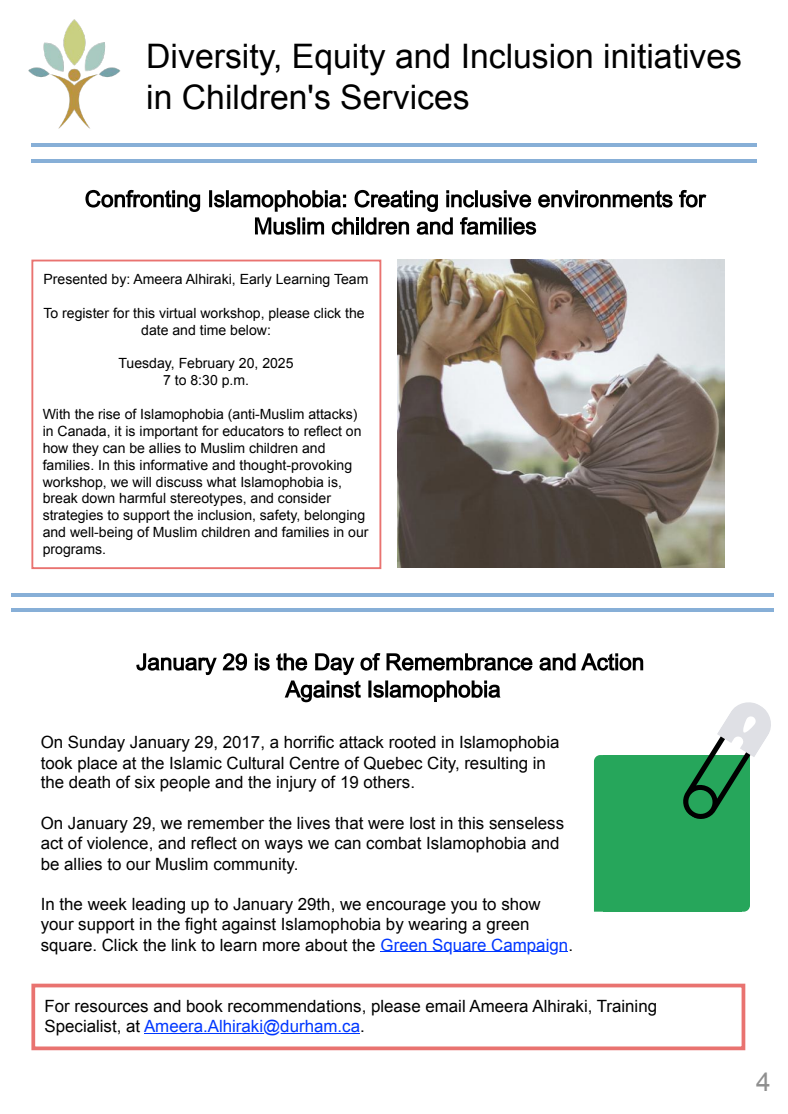
<style>
.page{position:relative;width:788px;height:1114px;background:#fff}
.page>*{position:absolute;margin:0;border:0;box-sizing:border-box;transform-origin:0 0}
.t1{font:33.75px/40.2px "Arial";color:#000}
.t2{font:26.25px "Arial";color:#8f8f8f}
.t3{font:16.88px/20.1px "Arial";color:#000}
.t4{font:14px/16.9px "Arial";color:#000;text-align:center}
.s1{color:#0037ff}
</style>
<div class="page">
<hr style="left:31px;top:143px;width:68px;height:4px;background:#87afd7">
<hr style="left:31px;top:159px;width:68px;height:3px;background:#87afd7">
<hr style="left:87px;top:143px;width:68px;height:4px;background:#87afd7">
<hr style="left:87px;top:159px;width:68px;height:3px;background:#87afd7">
<hr style="left:144px;top:143px;width:67px;height:4px;background:#87afd7">
<hr style="left:144px;top:159px;width:67px;height:3px;background:#87afd7">
<hr style="left:200px;top:143px;width:68px;height:4px;background:#87afd7">
<hr style="left:200px;top:159px;width:68px;height:3px;background:#87afd7">
<hr style="left:256px;top:143px;width:68px;height:4px;background:#87afd7">
<hr style="left:256px;top:159px;width:68px;height:3px;background:#87afd7">
<hr style="left:312px;top:143px;width:68px;height:4px;background:#87afd7">
<hr style="left:312px;top:159px;width:68px;height:3px;background:#87afd7">
<hr style="left:369px;top:143px;width:67px;height:4px;background:#87afd7">
<hr style="left:369px;top:159px;width:67px;height:3px;background:#87afd7">
<hr style="left:425px;top:143px;width:68px;height:4px;background:#87afd7">
<hr style="left:425px;top:159px;width:68px;height:3px;background:#87afd7">
<hr style="left:481px;top:143px;width:68px;height:4px;background:#87afd7">
<hr style="left:481px;top:159px;width:68px;height:3px;background:#87afd7">
<hr style="left:537px;top:143px;width:68px;height:4px;background:#87afd7">
<hr style="left:537px;top:159px;width:68px;height:3px;background:#87afd7">
<hr style="left:594px;top:143px;width:67px;height:4px;background:#87afd7">
<hr style="left:594px;top:159px;width:67px;height:3px;background:#87afd7">
<hr style="left:650px;top:143px;width:68px;height:4px;background:#87afd7">
<hr style="left:650px;top:159px;width:68px;height:3px;background:#87afd7">
<hr style="left:706px;top:143px;width:50px;height:4px;background:#87afd7">
<hr style="left:706px;top:159px;width:50px;height:3px;background:#87afd7">
<img style="left:28px;top:19px;width:93px;height:110px">
<svg style="left:85px;top:190px;width:621px;height:45px"></svg>
<hr style="left:11px;top:609px;width:68px;height:3px;background:#87afd7">
<hr style="left:11px;top:593px;width:68px;height:3px;background:#87afd7">
<hr style="left:67px;top:609px;width:68px;height:3px;background:#87afd7">
<hr style="left:67px;top:593px;width:68px;height:3px;background:#87afd7">
<hr style="left:124px;top:609px;width:67px;height:3px;background:#87afd7">
<hr style="left:124px;top:593px;width:67px;height:3px;background:#87afd7">
<hr style="left:180px;top:609px;width:67px;height:3px;background:#87afd7">
<hr style="left:180px;top:593px;width:67px;height:3px;background:#87afd7">
<hr style="left:236px;top:609px;width:68px;height:3px;background:#87afd7">
<hr style="left:236px;top:593px;width:68px;height:3px;background:#87afd7">
<hr style="left:292px;top:609px;width:68px;height:3px;background:#87afd7">
<hr style="left:292px;top:593px;width:68px;height:3px;background:#87afd7">
<hr style="left:349px;top:609px;width:67px;height:3px;background:#87afd7">
<hr style="left:349px;top:593px;width:67px;height:3px;background:#87afd7">
<hr style="left:405px;top:609px;width:67px;height:3px;background:#87afd7">
<hr style="left:405px;top:593px;width:67px;height:3px;background:#87afd7">
<hr style="left:461px;top:609px;width:68px;height:3px;background:#87afd7">
<hr style="left:461px;top:593px;width:68px;height:3px;background:#87afd7">
<hr style="left:517px;top:609px;width:68px;height:3px;background:#87afd7">
<hr style="left:517px;top:593px;width:68px;height:3px;background:#87afd7">
<hr style="left:574px;top:609px;width:67px;height:3px;background:#87afd7">
<hr style="left:574px;top:593px;width:67px;height:3px;background:#87afd7">
<hr style="left:630px;top:609px;width:67px;height:3px;background:#87afd7">
<hr style="left:630px;top:593px;width:67px;height:3px;background:#87afd7">
<hr style="left:686px;top:609px;width:68px;height:3px;background:#87afd7">
<hr style="left:686px;top:593px;width:68px;height:3px;background:#87afd7">
<hr style="left:742px;top:609px;width:31px;height:3px;background:#87afd7">
<hr style="left:742px;top:593px;width:31px;height:3px;background:#87afd7">
<div style="left:31px;top:260px;width:350px;height:309px;border:2px solid #e97370"></div>
<img style="left:398px;top:259px;width:326px;height:308px">
<div style="left:603px;top:755px;width:138px;height:156px;background:#26a65b"></div>
<svg style="left:683px;top:702px;width:88px;height:209px"></svg>
<svg style="left:594px;top:755px;width:9px;height:156px"></svg>
<svg style="left:136px;top:653px;width:111px;height:22px"></svg>
<svg style="left:255px;top:653px;width:15px;height:17px"></svg>
<svg style="left:539px;top:653px;width:36px;height:17px"></svg>
<svg style="left:581px;top:653px;width:62px;height:17px"></svg>
<svg style="left:276px;top:653px;width:256px;height:49px"></svg>
<hr style="left:380px;top:951px;width:188px;height:1px;background:#0037ff">
<div style="left:31px;top:983px;width:714px;height:67px;border:4px solid #e97370"></div>
<hr style="left:144px;top:1033px;width:216px;height:1px;background:#0037ff">
<h1 class="t1" style="left:146px;top:36px;width:597px">Diversity, Equity and Inclusion initiatives in Children's Services</h1>
<p class="t4" style="left:44px;top:271px;width:326px">Presented by: Ameera Alhiraki, Early Learning Team</p>
<p class="t4" style="left:43px;top:304px;width:322px">To register for this virtual workshop, please click the date and time below:</p>
<p class="t4" style="left:118px;top:355px;width:176px">Tuesday, February 20, 2025<br>7 to 8:30 p.m.</p>
<p class="t4" style="left:43px;top:406px;width:327px;text-align:left">With the rise of Islamophobia (anti-Muslim attacks) in Canada, it is important for educators to reflect on how they can be allies to Muslim children and families. In this informative and thought-provoking workshop, we will discuss what Islamophobia is, break down harmful stereotypes, and consider strategies to support the inclusion, safety, belonging and well-being of Muslim children and families in our programs.</p>
<p class="t3" style="left:41px;top:732px;width:520px">On Sunday January 29, 2017, a horrific attack rooted in Islamophobia took place at the Islamic Cultural Centre of Quebec City, resulting in the death of six people and the injury of 19 others.</p>
<p class="t3" style="left:41px;top:812px;width:525px;line-height:20.6px">On January 29, we remember the lives that were lost in this senseless act of violence, and reflect on ways we can combat Islamophobia and be allies to our Muslim community.</p>
<p class="t3" style="left:41px;top:894px;width:533px">In the week leading up to January 29th, we encourage you to show your support in the fight against Islamophobia by wearing a green square. Click the link to learn more about the <span class="s1">Green Square Campaign</span>.</p>
<p class="t3" style="left:45px;top:995px;width:614px;line-height:20.6px">For resources and book recommendations, please email Ameera Alhiraki, Training<br>Specialist, at <span class="s1">Ameera.Alhiraki@durham.ca</span>.</p>
<h2 class="t2" style="left:756px;top:1067px;width:16px">4</h2>
</div>
